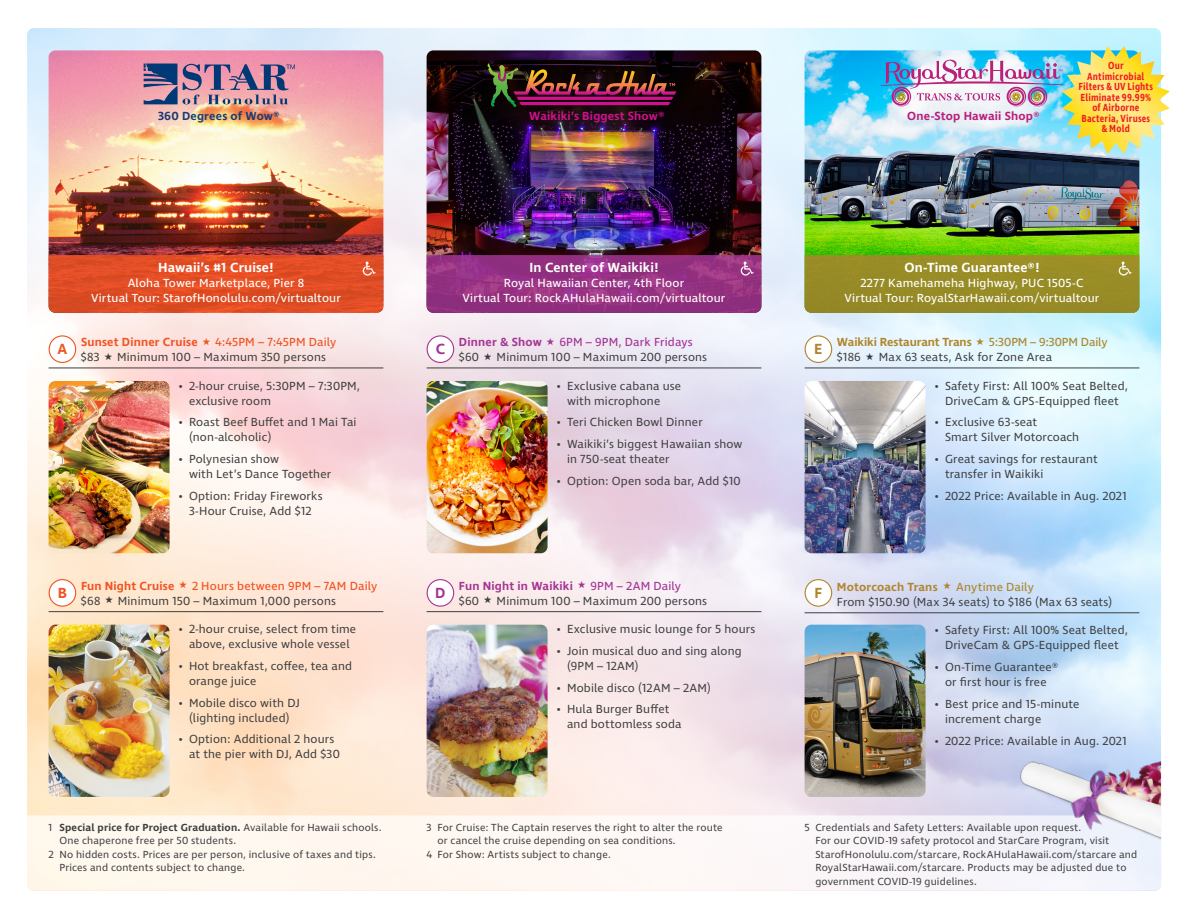
<style>
.page{position:relative;width:1188px;height:918px;background:#fff}
.page>*{position:absolute;margin:0;border:0;box-sizing:border-box;transform-origin:0 0}
.t1{font:600 15px "Ingra";color:#f15322}
.t2{font:600 15px "Ingra";color:#a43694}
.t3{font:600 15px "Ingra";color:#ae862d}
.t4{font:600 13.5px "Ingra";letter-spacing:.01em;color:#fff}
.t5{font:12px/15px "Ingra";letter-spacing:.015em;color:#3e3e3f}
.t6{font:12px "Ingra";letter-spacing:.01em;color:#fff}
.t7{font:600 12px "Ingra";letter-spacing:.015em;color:#cf118c}
.t8{font:600 12px "Ingra";letter-spacing:.015em;color:#bb1e79}
.t9{font:600 12px "Ingra";letter-spacing:.015em;color:#1d3b72}
.t10{font:10.5px/13.5px "Ingra";letter-spacing:.015em;color:#3e3e3f}
.t11{font:600 10.5px/10.5px "Ingra Cd";letter-spacing:.015em;color:#ee1d23;text-align:center}
.t12{font:600 10.5px "Ingra";letter-spacing:.02em;color:#3e3e3f}
.s1{font-weight:600;color:#f15322}
.s2{font-weight:600;font-size:10.5px;color:#f15322}
.s3{color:#f15322}
.s4{font-weight:600;font-size:10.5px}
.s5{font-weight:600;color:#a43694}
.s6{font-weight:600;font-size:10.5px;color:#a43694}
.s7{color:#a43694}
.s8{font-weight:600;color:#ae862d}
.s9{font-weight:600;font-size:10.5px;color:#ae862d}
.s10{color:#ae862d}
.s11{font-weight:400}
</style>
<div class="page">
<img style="left:27px;top:28px;width:1134px;height:787px">
<svg style="left:27px;top:815px;width:1134px;height:76px;fill:#fef7f3"></svg>
<img style="left:805px;top:50px;width:334px;height:205px">
<img style="left:805px;top:625px;width:121px;height:172px">
<img style="left:995px;top:731px;width:166px;height:139px">
<img style="left:49px;top:50px;width:334px;height:205px">
<img style="left:427px;top:50px;width:334px;height:205px">
<img style="left:49px;top:381px;width:121px;height:172px">
<img style="left:427px;top:381px;width:121px;height:172px">
<img style="left:805px;top:381px;width:121px;height:172px">
<img style="left:49px;top:625px;width:121px;height:172px">
<img style="left:427px;top:625px;width:121px;height:172px">
<hr style="left:49px;top:368px;width:334px;height:1px;background:#3e3e3f">
<hr style="left:427px;top:368px;width:334px;height:1px;background:#3e3e3f">
<hr style="left:805px;top:368px;width:334px;height:1px;background:#3e3e3f">
<hr style="left:49px;top:611px;width:334px;height:1px;background:#3e3e3f">
<hr style="left:427px;top:611px;width:334px;height:1px;background:#3e3e3f">
<hr style="left:805px;top:613px;width:334px;height:1px;background:#3e3e3f">
<svg style="left:49px;top:255px;width:334px;height:58px;background:#e14e25"></svg>
<svg style="left:805px;top:255px;width:334px;height:58px;background:#978c26"></svg>
<svg style="left:427px;top:255px;width:334px;height:58px;background:#953282"></svg>
<svg style="left:144px;top:64px;width:151px;height:40px;background:#9a7c99"></svg>
<img style="left:488px;top:63px;width:188px;height:44px">
<div style="left:49px;top:336px;width:27px;height:26px;background:#fff;border-radius:50%"></div>
<div style="left:49px;top:335px;width:27px;height:28px;border:1px solid #f15322;border-radius:50%"></div>
<div style="left:427px;top:336px;width:27px;height:26px;background:#fff;border-radius:50%"></div>
<div style="left:427px;top:335px;width:27px;height:28px;border:1px solid #a43694;border-radius:50%"></div>
<div style="left:805px;top:336px;width:27px;height:26px;background:#fff;border-radius:50%"></div>
<div style="left:805px;top:335px;width:27px;height:28px;border:1px solid #ae862d;border-radius:50%"></div>
<div style="left:49px;top:580px;width:27px;height:26px;background:#fff;border-radius:50%"></div>
<div style="left:49px;top:579px;width:27px;height:28px;border:1px solid #f15322;border-radius:50%"></div>
<div style="left:427px;top:580px;width:27px;height:26px;background:#fff;border-radius:50%"></div>
<div style="left:427px;top:579px;width:27px;height:28px;border:1px solid #a43694;border-radius:50%"></div>
<div style="left:805px;top:580px;width:27px;height:26px;background:#fff;border-radius:50%"></div>
<div style="left:805px;top:579px;width:27px;height:28px;border:1px solid #ae862d;border-radius:50%"></div>
<svg style="left:881px;top:46px;width:289px;height:108px"></svg>
<p class="t9" style="left:158px;top:109px;width:123px">360 Degrees of Wow®</p>
<p class="t7" style="left:529px;top:109px;width:137px">Waikiki’s Biggest Show®</p>
<p class="t8" style="left:907px;top:109px;width:134px">One-Stop Hawaii Shop®</p>
<p class="t11" style="left:1078px;top:61px;width:76px">Our<br>Antimicrobial<br>Filters &amp; UV Lights<br>Eliminate 99.99% of Airborne<br>Bacteria, Viruses &amp; Mold</p>
<p class="t4" style="left:158px;top:259px;width:117px">Hawaii’s #1 Cruise!</p>
<p class="t6" style="left:128px;top:275px;width:178px">Aloha Tower Marketplace, Pier 8</p>
<p class="t6" style="left:91px;top:290px;width:251px">Virtual Tour: StarofHonolulu.com/virtualtour</p>
<p class="t4" style="left:529px;top:259px;width:131px">In Center of Waikiki!</p>
<p class="t6" style="left:504px;top:275px;width:182px">Royal Hawaiian Center, 4th Floor</p>
<p class="t6" style="left:463px;top:290px;width:264px">Virtual Tour: RockAHulaHawaii.com/virtualtour</p>
<p class="t4" style="left:905px;top:259px;width:136px">On-Time Guarantee®!</p>
<p class="t6" style="left:860px;top:275px;width:225px">2277 Kamehameha Highway, PUC 1505-C</p>
<p class="t6" style="left:845px;top:290px;width:256px">Virtual Tour: RoyalStarHawaii.com/virtualtour</p>
<p class="t5" style="left:81px;top:335px;width:257px"><span class="s1">Sunset Dinner Cruise</span> <span class="s2">★</span> <span class="s3">4:45PM – 7:45PM Daily </span>$83 <span class="s4">★</span> Minimum 100 – Maximum 350 persons</p>
<p class="t5" style="left:189px;top:379px;width:173px;text-indent:-11px">• 2-hour cruise, 5:30PM – 7:30PM, exclusive room</p>
<p class="t5" style="left:189px;top:415px;width:169px;text-indent:-11px">• Roast Beef Buffet and 1 Mai Tai (non-alcoholic)</p>
<p class="t5" style="left:189px;top:452px;width:144px;text-indent:-11px">• Polynesian show<br>with Let’s Dance Together</p>
<p class="t5" style="left:178px;top:489px;width:146px;text-align:center">• Option: Friday Fireworks<br>3-Hour Cruise, Add $12</p>
<p class="t5" style="left:459px;top:335px;width:250px"><span class="s5">Dinner &amp; Show</span> <span class="s6">★</span> <span class="s7">6PM – 9PM, Dark Fridays </span>$60 <span class="s4">★</span> Minimum 100 – Maximum 200 persons</p>
<p class="t5" style="left:567px;top:379px;width:116px;text-indent:-11px">• Exclusive cabana use with microphone</p>
<p class="t5" style="left:556px;top:415px;width:148px">• Teri Chicken Bowl Dinner</p>
<p class="t5" style="left:567px;top:437px;width:177px;text-indent:-11px">• Waikiki’s biggest Hawaiian show in 750-seat theater</p>
<p class="t5" style="left:556px;top:474px;width:186px">• Option: Open soda bar, Add $10</p>
<p class="t1" style="left:57px;top:340px;width:11px">A</p>
<p class="t2" style="left:436px;top:340px;width:11px">C</p>
<p class="t3" style="left:814px;top:340px;width:10px">E</p>
<p class="t5" style="left:837px;top:335px;width:272px"><span class="s8">Waikiki Restaurant Trans</span> <span class="s9">★</span> <span class="s10">5:30PM – 9:30PM Daily </span>$186 <span class="s4">★</span> Max 63 seats, Ask for Zone Area</p>
<p class="t5" style="left:934px;top:379px;width:195px;text-align:center">• Safety First: All 100% Seat Belted,<br>DriveCam &amp; GPS-Equipped fleet</p>
<p class="t5" style="left:945px;top:415px;width:136px;text-indent:-11px">• Exclusive 63-seat<br>Smart Silver Motorcoach</p>
<p class="t5" style="left:945px;top:452px;width:154px;text-indent:-11px">• Great savings for restaurant transfer in Waikiki</p>
<p class="t5" style="left:934px;top:489px;width:194px">• 2022 Price: Available in Aug. 2021</p>
<p class="t5" style="left:81px;top:579px;width:298px"><span class="s1">Fun Night Cruise</span> <span class="s2">★</span> <span class="s3">2 Hours between 9PM – 7AM Daily </span>$68 <span class="s4">★</span> Minimum 150 – Maximum 1,000 persons</p>
<p class="t5" style="left:178px;top:622px;width:180px;text-align:center">• 2-hour cruise, select from time above, exclusive whole vessel</p>
<p class="t5" style="left:189px;top:659px;width:165px;text-indent:-11px">• Hot breakfast, coffee, tea and orange juice</p>
<p class="t5" style="left:178px;top:696px;width:123px;text-align:center">• Mobile disco with DJ (lighting included)</p>
<p class="t5" style="left:189px;top:733px;width:152px;text-indent:-11px">• Option: Additional 2 hours at the pier with DJ, Add $30</p>
<p class="t5" style="left:459px;top:579px;width:250px"><span class="s5">Fun Night in Waikiki</span> <span class="s6">★</span> <span class="s7">9PM – 2AM Daily<br></span>$60 <span class="s4">★</span> Minimum 100 – Maximum 200 persons</p>
<p class="t5" style="left:556px;top:622px;width:201px">• Exclusive music lounge for 5 hours</p>
<p class="t5" style="left:567px;top:644px;width:176px;text-indent:-11px">• Join musical duo and sing along (9PM – 12AM)</p>
<p class="t5" style="left:556px;top:681px;width:156px">• Mobile disco (12AM – 2AM)</p>
<p class="t5" style="left:567px;top:703px;width:116px;text-indent:-11px">• Hula Burger Buffet and bottomless soda</p>
<p class="t1" style="left:58px;top:584px;width:11px">B</p>
<p class="t2" style="left:435px;top:584px;width:12px">D</p>
<p class="t3" style="left:815px;top:584px;width:9px">F</p>
<p class="t5" style="left:837px;top:580px;width:277px"><span class="s8">Motorcoach Trans</span> <span class="s9">★</span> <span class="s10">Anytime Daily<br></span>From $150.90 (Max 34 seats) to $186 (Max 63 seats)</p>
<p class="t5" style="left:934px;top:623px;width:195px;text-align:center">• Safety First: All 100% Seat Belted,<br>DriveCam &amp; GPS-Equipped fleet</p>
<p class="t5" style="left:934px;top:660px;width:126px;text-align:center">• On-Time Guarantee® or first hour is free</p>
<p class="t5" style="left:945px;top:697px;width:136px;text-indent:-11px">• Best price and 15-minute increment charge</p>
<p class="t5" style="left:934px;top:734px;width:194px">• 2022 Price: Available in Aug. 2021</p>
<p class="t12" style="left:49px;top:821px;width:335px"><span class="s11">1</span> Special price for Project Graduation. <span class="s11">Available for Hawaii schools.</span></p>
<p class="t10" style="left:59px;top:835px;width:178px">One chaperone free per 50 students.</p>
<p class="t10" style="left:59px;top:848px;width:318px;text-indent:-11px">2 No hidden costs. Prices are per person, inclusive of taxes and tips.<br>Prices and contents subject to change.</p>
<p class="t10" style="left:437px;top:821px;width:287px;text-indent:-11px">3 For Cruise: The Captain reserves the right to alter the route or cancel the cruise depending on sea conditions.</p>
<p class="t10" style="left:427px;top:848px;width:186px">4 For Show: Artists subject to change.</p>
<p class="t10" style="left:815px;top:821px;width:323px;text-indent:-11px">5 Credentials and Safety Letters: Available upon request.<br>For our COVID-19 safety protocol and StarCare Program, visit StarofHonolulu.com/starcare, RockAHulaHawaii.com/starcare and RoyalStarHawaii.com/starcare. Products may be adjusted due to government COVID-19 guidelines.</p>
</div>
